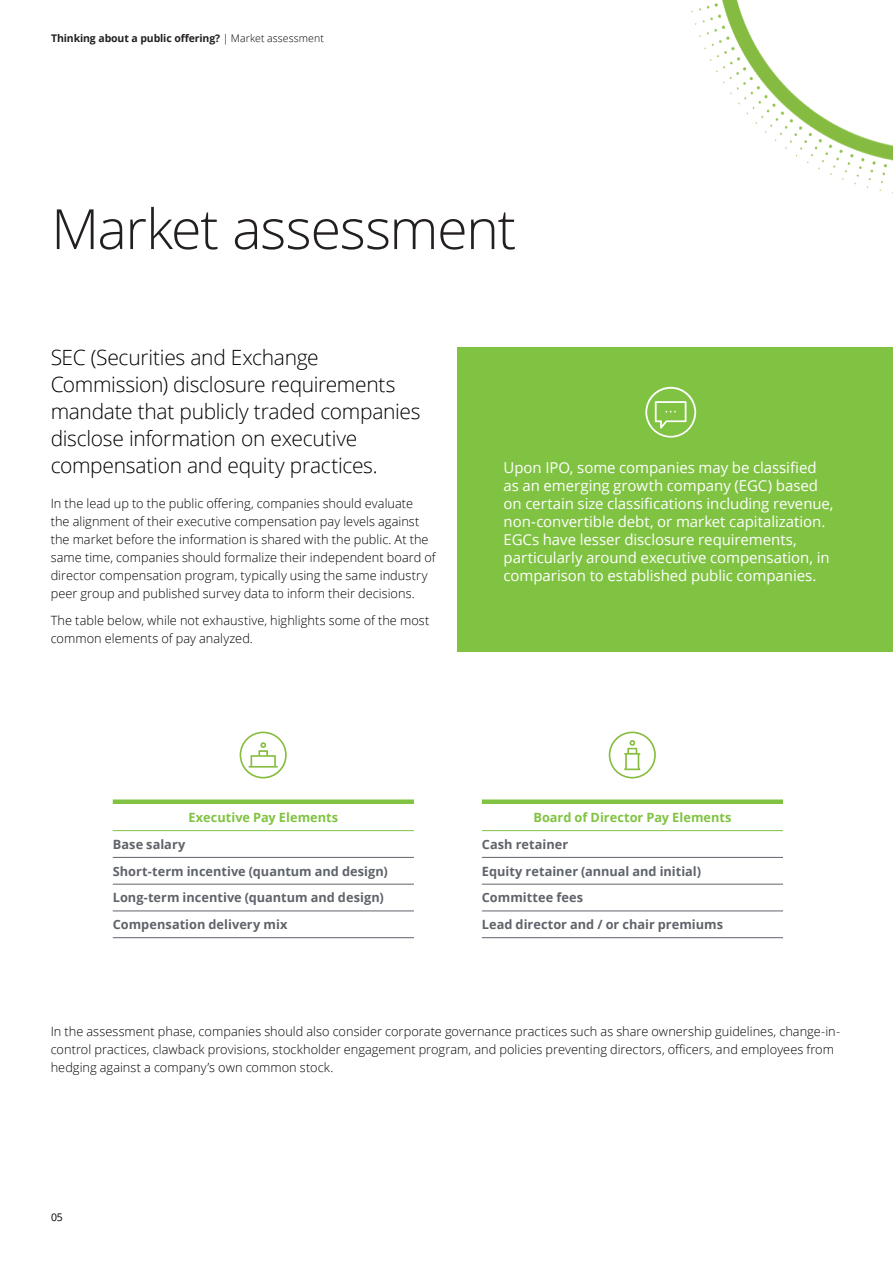
<style>
.page{position:relative;width:893px;height:1263px;background:#fff}
.page>*{position:absolute;margin:0;border:0;box-sizing:border-box;transform-origin:0 0}
.Story_heading_light__37_42pt{font:300 55.5px "Open Sans";letter-spacing:-.025em;color:#231f20}
.Introduction__14_18pt{font:300 21px/27px "Open Sans";letter-spacing:-.015em;color:#020002}
.Body_copy__8_5_12pt{font:15px/18px "Open Sans";letter-spacing:-.005em;color:#fff}
.Body_copy__8_5_12pt-2{font:300 12.75px/18px "Open Sans";letter-spacing:.005em;color:#020002}
.Chart_Table_subheading__8_5_12pt{font:700 12.75px "Open Sans";color:#5f636a}
.Chart_Table_subheading__8_5_12pt-2{font:700 12.75px "Open Sans";letter-spacing:.005em;color:#80c342}
.Brochure_title___Left_pg__folio_7_9_5pt{font:700 10.5px "Open Sans";letter-spacing:-.01em;color:#231f20}
.t1{font:10.5px "Open Sans";color:#020002}
.s1{font-weight:300;color:#020002}
</style>
<div class="page">
<div style="left:457px;top:347px;width:436px;height:304px;background:#80c342"></div>
<hr style="left:113px;top:884px;width:301px;height:1px;background:#5f636a">
<hr style="left:113px;top:910px;width:301px;height:1px;background:#5f636a">
<hr style="left:113px;top:937px;width:301px;height:1px;background:#5f636a">
<hr style="left:113px;top:857px;width:301px;height:1px;background:#5f636a">
<div style="left:113px;top:799px;width:301px;height:5px;background:#80c342"></div>
<hr style="left:113px;top:830px;width:301px;height:1px;background:#80c342">
<hr style="left:482px;top:884px;width:301px;height:1px;background:#5f636a">
<hr style="left:482px;top:910px;width:301px;height:1px;background:#5f636a">
<hr style="left:482px;top:937px;width:301px;height:1px;background:#5f636a">
<hr style="left:482px;top:857px;width:301px;height:1px;background:#5f636a">
<div style="left:482px;top:799px;width:301px;height:5px;background:#80c342"></div>
<hr style="left:482px;top:830px;width:301px;height:1px;background:#80c342">
<img style="left:691px;top:0;width:202px;height:194px">
<svg style="left:645px;top:387px;width:51px;height:50px"></svg>
<svg style="left:240px;top:731px;width:47px;height:47px"></svg>
<svg style="left:609px;top:731px;width:47px;height:47px"></svg>
<p class="Brochure_title___Left_pg__folio_7_9_5pt" style="left:51px;top:31px;width:274px">Thinking about a public offering? <span class="s1">| Market assessment</span></p>
<p class="Story_heading_light__37_42pt" style="left:51px;top:191px;width:466px">Market assessment</p>
<p class="Introduction__14_18pt" style="left:51px;top:344px;width:371px">SEC (Securities and Exchange Commission) disclosure requirements mandate that publicly traded companies disclose information on executive compensation and equity practices.</p>
<p class="Body_copy__8_5_12pt-2" style="left:51px;top:494px;width:386px">In the lead up to the public offering, companies should evaluate<br>the alignment of their executive compensation pay levels against the market before the information is shared with the public. At the same time, companies should formalize their independent board of director compensation program, typically using the same industry peer group and published survey data to inform their decisions.</p>
<p class="Body_copy__8_5_12pt-2" style="left:51px;top:611px;width:380px">The table below, while not exhaustive, highlights some of the most common elements of pay analyzed.</p>
<p class="Body_copy__8_5_12pt" style="left:504px;top:458px;width:332px">Upon IPO, some companies may be classified as an emerging growth company (EGC) based on certain size classifications including revenue, non-convertible debt, or market capitalization.<br>EGCs have lesser disclosure requirements, particularly around executive compensation, in comparison to established public companies.</p>
<p class="Chart_Table_subheading__8_5_12pt-2" style="left:188px;top:808px;width:151px">Executive Pay Elements</p>
<p class="Chart_Table_subheading__8_5_12pt" style="left:113px;top:835px;width:74px">Base salary</p>
<p class="Chart_Table_subheading__8_5_12pt" style="left:113px;top:862px;width:277px">Short-term incentive (quantum and design)</p>
<p class="Chart_Table_subheading__8_5_12pt" style="left:113px;top:889px;width:272px">Long-term incentive (quantum and design)</p>
<p class="Chart_Table_subheading__8_5_12pt" style="left:113px;top:915px;width:176px">Compensation delivery mix</p>
<p class="Chart_Table_subheading__8_5_12pt-2" style="left:533px;top:808px;width:200px">Board of Director Pay Elements</p>
<p class="Chart_Table_subheading__8_5_12pt" style="left:482px;top:835px;width:88px">Cash retainer</p>
<p class="Chart_Table_subheading__8_5_12pt" style="left:482px;top:862px;width:221px">Equity retainer (annual and initial)</p>
<p class="Chart_Table_subheading__8_5_12pt" style="left:482px;top:889px;width:103px">Committee fees</p>
<p class="Chart_Table_subheading__8_5_12pt" style="left:482px;top:915px;width:243px">Lead director and / or chair premiums</p>
<p class="Body_copy__8_5_12pt-2" style="left:51px;top:1022px;width:791px">In the assessment phase, companies should also consider corporate governance practices such as share ownership guidelines, change-in&shy;control practices, clawback provisions, stockholder engagement program, and policies preventing directors, officers, and employees from hedging against a company’s own common stock.</p>
<p class="t1" style="left:51px;top:1210px;width:13px">05</p>
</div>
